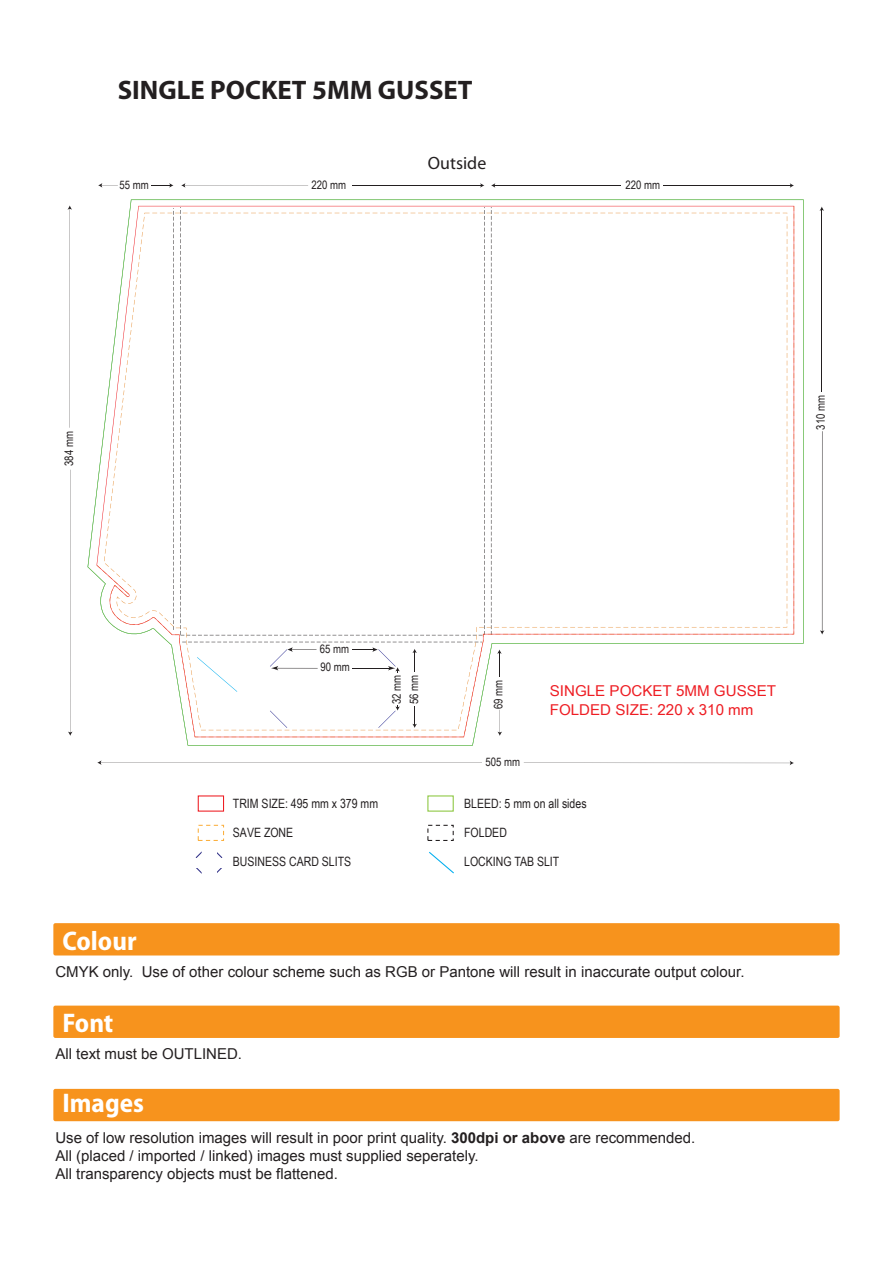
<style>
.page{position:relative;width:893px;height:1263px;background:#fff}
.page>*{position:absolute;margin:0;border:0;box-sizing:border-box;transform-origin:0 0}
.t1{font:700 semi-condensed 27px "Myriad Pro";color:#fff}
.t2{font:700 26.85px "Myriad Pro";color:#231f20}
.t3{font:17.85px "Myriad Pro";color:#231f20}
.t4{font:15px/18px "Arial";color:#231f20}
.t5{font:15px/19.5px "Arial Narrow";color:#ee1d23;scale:1.23 1}
.t6{font:12.9px "Arial Narrow";color:#231f20}
.t7{font:11.7px/18.5px "Arial Narrow";color:#231f20}
.s1{font-weight:700}
</style>
<div class="page">
<div style="left:53px;top:923px;width:787px;height:32px;background:#f7931d;border-radius:2px"></div>
<div style="left:53px;top:1005px;width:787px;height:33px;background:#f7931d;border-radius:2px"></div>
<div style="left:53px;top:1089px;width:787px;height:32px;background:#f7931d;border-radius:2px"></div>
<svg style="left:88px;top:200px;width:716px;height:545px"></svg>
<hr style="left:352px;top:185px;width:129px;height:1px;background:#231f20">
<svg style="left:480px;top:183px;width:4px;height:5px"></svg>
<hr style="left:184px;top:185px;width:124px;height:1px;background:#231f20">
<hr style="left:663px;top:185px;width:128px;height:1px;background:#231f20">
<hr style="left:494px;top:185px;width:127px;height:1px;background:#231f20">
<svg style="left:151px;top:183px;width:22px;height:5px"></svg>
<svg style="left:98px;top:183px;width:20px;height:5px"></svg>
<hr style="left:524px;top:763px;width:267px;height:1px;background:#231f20">
<svg style="left:790px;top:761px;width:4px;height:4px"></svg>
<hr style="left:100px;top:762px;width:382px;height:1px;background:#231f20">
<hr style="left:70px;top:470px;width:1px;height:263px;background:#231f20">
<hr style="left:70px;top:208px;width:1px;height:220px;background:#231f20">
<svg style="left:67px;top:205px;width:5px;height:5px"></svg>
<svg style="left:96px;top:206px;width:698px;height:531px"></svg>
<hr style="left:822px;top:431px;width:1px;height:201px;background:#231f20">
<svg style="left:820px;top:630px;width:4px;height:4px"></svg>
<hr style="left:822px;top:210px;width:1px;height:182px;background:#231f20">
<svg style="left:819px;top:207px;width:5px;height:4px"></svg>
<div style="left:198px;top:795px;width:26px;height:17px;border:1px solid #ee1d23"></div>
<div style="left:198px;top:825px;width:26px;height:16px;border:1px dashed #fbb03f"></div>
<div style="left:427px;top:825px;width:27px;height:16px;border:1px dashed #231f20"></div>
<svg style="left:195px;top:851px;width:28px;height:23px"></svg>
<div style="left:202px;top:849px;width:15px;height:30px;background:#fff"></div>
<div style="left:195px;top:858px;width:28px;height:9px;background:#fff"></div>
<svg style="left:429px;top:851px;width:25px;height:23px"></svg>
<h2 class="t2" style="left:118px;top:75px;width:356px">SINGLE POCKET 5MM GUSSET</h2>
<p class="t3" style="left:428px;top:152px;width:60px">Outside</p>
<p class="t7" style="left:120px;top:175px;width:31px">55 mm</p>
<p class="t7" style="left:311px;top:176px;width:36px">220 mm</p>
<p class="t7" style="left:625px;top:175px;width:36px">220 mm</p>
<p class="t7" style="left:59px;top:466px;width:36px;rotate:-90deg">384 mm</p>
<p class="t7" style="left:811px;top:429px;width:36px;rotate:-90deg">310 mm</p>
<p class="t7" style="left:320px;top:639px;width:31px">65 mm<br>90 mm</p>
<p class="t7" style="left:388px;top:704px;width:31px;line-height:17.1px;rotate:-90deg">32 mm<br>56 mm</p>
<p class="t6" style="left:233px;top:794px;width:147px">TRIM SIZE: 495 mm x 379 mm</p>
<p class="t7" style="left:489px;top:709px;width:31px;rotate:-90deg">69 mm</p>
<p class="t7" style="left:486px;top:752px;width:36px">505 mm</p>
<p class="t5" style="left:550px;top:680px;width:186px">SINGLE POCKET 5MM GUSSET<br>FOLDED SIZE: 220 x 310 mm</p>
<p class="t6" style="left:464px;top:794px;width:124px">BLEED: 5 mm on all sides</p>
<p class="t6" style="left:233px;top:823px;width:62px">SAVE ZONE</p>
<p class="t6" style="left:464px;top:823px;width:44px">FOLDED</p>
<h1 class="t1" style="left:62px;top:925px;width:76px">Colour</h1>
<p class="t6" style="left:233px;top:852px;width:120px">BUSINESS CARD SLITS</p>
<p class="t6" style="left:464px;top:852px;width:97px">LOCKING TAB SLIT</p>
<p class="t4" style="left:55px;top:963px;width:691px">CMYK only. Use of other colour scheme such as RGB or Pantone will result in inaccurate output colour.</p>
<h1 class="t1" style="left:62px;top:1008px;width:52px">Font</h1>
<p class="t4" style="left:55px;top:1045px;width:188px">All text must be OUTLINED.</p>
<h1 class="t1" style="left:62px;top:1088px;width:83px">Images</h1>
<p class="t4" style="left:55px;top:1129px;width:641px">Use of low resolution images will result in poor print quality. <span class="s1">300dpi or above</span> are recommended.<br>All (placed / imported / linked) images must supplied seperately.<br>All transparency objects must be flattened.</p>
</div>
